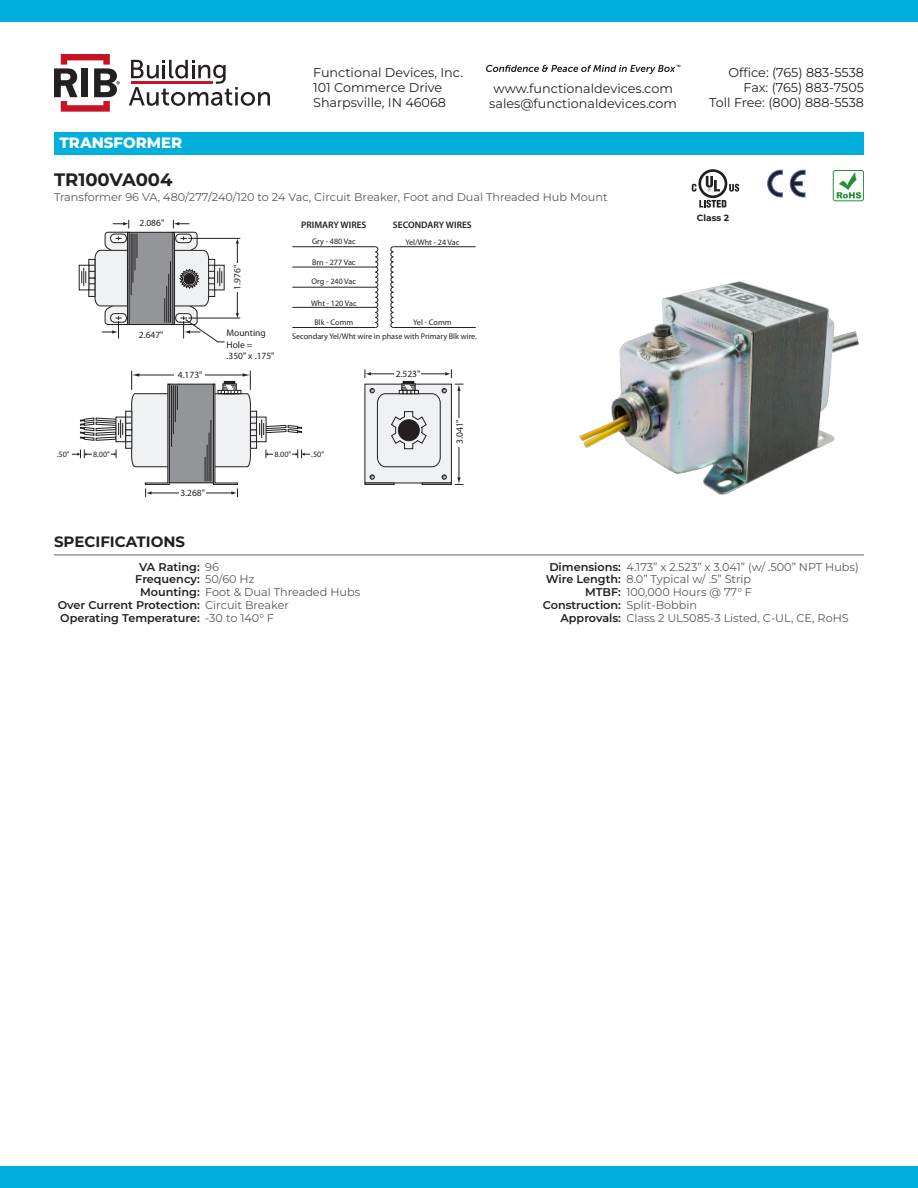
<style>
.page{position:relative;width:918px;height:1188px;background:#fff}
.page>*{position:absolute;margin:0;border:0;box-sizing:border-box;transform-origin:0 0}
.t1{font:700 18px "Montserrat";color:#231f20}
.t2{font:700 15px "Montserrat";color:#231f20}
.t3{font:800 15px "Montserrat";color:#fff}
.t4{font:12.75px/15px "Montserrat";color:#231f20}
.t5{font:11.25px "Montserrat";color:#57585a}
.t6{font:600 11.25px "Montserrat";color:#231f20}
.t7{font:9.45px/11.4px "Myriad Pro";color:#231f20}
.t8{font:600 9.45px "Myriad Pro";color:#231f20}
.t9{font:700 9px "Montserrat";color:#231f20}
.t10{font:8.1px/13.5px "Myriad Pro";color:#231f20}
</style>
<div class="page">
<svg style="left:486px;top:65px;width:194px;height:9px"></svg>
<svg style="left:54px;top:54px;width:66px;height:58px"></svg>
<svg style="left:129px;top:60px;width:141px;height:46px"></svg>
<svg style="left:790px;top:170px;width:15px;height:27px"></svg>
<svg style="left:768px;top:170px;width:14px;height:27px"></svg>
<svg style="left:837px;top:172px;width:24px;height:27px"></svg>
<div style="left:833px;top:170px;width:31px;height:31px;border:1px solid #269039;border-radius:2px"></div>
<svg style="left:692px;top:169px;width:47px;height:39px"></svg>
<div style="left:0;top:0;width:918px;height:22px;background:#00afdc"></div>
<div style="left:0;top:1166px;width:918px;height:22px;background:#00afdc"></div>
<hr style="left:54px;top:555px;width:810px;height:1px;background:#636366">
<div style="left:129px;top:232px;width:44px;height:93px;background:#939598"></div>
<div style="left:129px;top:232px;width:44px;height:93px;border:1px solid #231f20"></div>
<div style="left:365px;top:384px;width:86px;height:99px;background:#f0f1f2"></div>
<div style="left:169px;top:384px;width:44px;height:99px;background:#939598"></div>
<div style="left:169px;top:384px;width:45px;height:99px;border:1px solid #231f20"></div>
<hr style="left:237px;top:243px;width:1px;height:71px;background:#231f20">
<svg style="left:236px;top:313px;width:3px;height:5px"></svg>
<svg style="left:236px;top:239px;width:3px;height:5px"></svg>
<hr style="left:188px;top:238px;width:52px;height:1px;background:#231f20">
<hr style="left:188px;top:318px;width:52px;height:1px;background:#231f20">
<hr style="left:459px;top:390px;width:1px;height:89px;background:#231f20">
<svg style="left:81px;top:220px;width:57px;height:119px"></svg>
<svg style="left:164px;top:220px;width:61px;height:123px"></svg>
<div style="left:230px;top:264px;width:13px;height:28px;background:#fff"></div>
<svg style="left:365px;top:369px;width:98px;height:98px"></svg>
<hr style="left:292px;top:246px;width:83px;height:1px;background:#231f20">
<hr style="left:393px;top:246px;width:83px;height:1px;background:#231f20">
<hr style="left:292px;top:327px;width:83px;height:1px;background:#231f20">
<hr style="left:393px;top:327px;width:83px;height:1px;background:#231f20">
<hr style="left:292px;top:267px;width:83px;height:1px;background:#231f20">
<hr style="left:292px;top:287px;width:83px;height:1px;background:#231f20">
<hr style="left:292px;top:307px;width:83px;height:1px;background:#231f20">
<svg style="left:374px;top:246px;width:5px;height:82px"></svg>
<svg style="left:390px;top:246px;width:4px;height:82px"></svg>
<div style="left:127px;top:232px;width:2px;height:93px;border:1px solid #231f20"></div>
<div style="left:173px;top:232px;width:2px;height:93px;border:1px solid #231f20"></div>
<svg style="left:365px;top:475px;width:29px;height:8px"></svg>
<div style="left:365px;top:483px;width:30px;height:2px;border:1px solid #231f20"></div>
<svg style="left:422px;top:475px;width:41px;height:10px"></svg>
<div style="left:422px;top:483px;width:30px;height:2px;border:1px solid #231f20"></div>
<hr style="left:150px;top:493px;width:83px;height:1px;background:#231f20">
<svg style="left:72px;top:371px;width:106px;height:126px"></svg>
<svg style="left:205px;top:371px;width:105px;height:126px"></svg>
<div style="left:179px;top:486px;width:27px;height:10px;background:#fff"></div>
<img style="left:579px;top:281px;width:280px;height:214px">
<div style="left:54px;top:132px;width:810px;height:22px;background:#00afdc"></div>
<p class="t3" style="left:59px;top:132px;width:125px">TRANSFORMER</p>
<p class="t4" style="left:313px;top:65px;width:151px">Functional Devices, Inc.<br>101 Commerce Drive<br>Sharpsville, IN 46068</p>
<p class="t4" style="left:489px;top:81px;width:189px;text-align:center">www.functionaldevices.com sales@functionaldevices.com</p>
<p class="t1" style="left:54px;top:166px;width:120px">TR100VA004</p>
<p class="t5" style="left:54px;top:189px;width:555px">Transformer 96 VA, 480/277/240/120 to 24 Vac, Circuit Breaker, Foot and Dual Threaded Hub Mount</p>
<p class="t7" style="left:140px;top:217px;width:26px">2.086"</p>
<p class="t10" style="left:57px;top:447px;width:14px">.50"</p>
<p class="t10" style="left:93px;top:447px;width:18px">8.00"</p>
<p class="t7" style="left:139px;top:329px;width:26px">2.647"</p>
<p class="t7" style="left:178px;top:369px;width:26px">4.173"</p>
<p class="t7" style="left:180px;top:487px;width:26px">3.268"</p>
<p class="t2" style="left:54px;top:531px;width:133px">SPECIFICATIONS</p>
<p class="t7" style="left:232px;top:290px;width:26px;rotate:-90deg">1.976"</p>
<p class="t7" style="left:227px;top:327px;width:49px">Mounting<br>Hole = .350" x .175"</p>
<p class="t8" style="left:301px;top:218px;width:67px">PRIMARY WIRES</p>
<p class="t8" style="left:393px;top:218px;width:80px">SECONDARY WIRES</p>
<p class="t10" style="left:312px;top:234px;width:45px">Gry - 480 Vac</p>
<p class="t10" style="left:405px;top:235px;width:56px">Yel/Wht - 24 Vac</p>
<p class="t10" style="left:312px;top:256px;width:45px">Brn - 277 Vac</p>
<p class="t10" style="left:312px;top:275px;width:46px">Org - 240 Vac</p>
<p class="t10" style="left:311px;top:296px;width:47px">Wht - 120 Vac</p>
<p class="t10" style="left:292px;top:316px;width:186px;text-indent:22px">Blk - Comm<br>Secondary Yel/Wht wire in phase with Primary Blk wire.</p>
<p class="t10" style="left:413px;top:316px;width:40px">Yel - Comm</p>
<p class="t7" style="left:396px;top:368px;width:26px">2.523"</p>
<p class="t7" style="left:454px;top:444px;width:26px;rotate:-90deg">3.041"</p>
<p class="t10" style="left:274px;top:447px;width:18px">8.00"</p>
<p class="t10" style="left:311px;top:447px;width:14px">.50"</p>
<p class="t4" style="left:709px;top:65px;width:156px;text-align:right">Office: (765) 883-5538<br>Fax: (765) 883-7505<br>Toll Free: (800) 888-5538</p>
<p class="t9" style="left:697px;top:211px;width:34px">Class 2</p>
<p class="t6" style="left:139px;top:559px;width:62px">VA Rating:</p>
<p class="t6" style="left:135px;top:571px;width:66px">Frequency:</p>
<p class="t6" style="left:140px;top:584px;width:61px">Mounting:</p>
<p class="t6" style="left:58px;top:597px;width:143px">Over Current Protection:</p>
<p class="t6" style="left:60px;top:610px;width:141px">Operating Temperature:</p>
<p class="t5" style="left:205px;top:559px;width:15px">96</p>
<p class="t5" style="left:205px;top:572px;width:51px">50/60 Hz</p>
<p class="t5" style="left:205px;top:584px;width:156px">Foot &amp; Dual Threaded Hubs</p>
<p class="t5" style="left:205px;top:597px;width:85px">Circuit Breaker</p>
<p class="t5" style="left:205px;top:610px;width:70px">-30 to 140° F</p>
<p class="t5" style="left:626px;top:559px;width:234px">4.173” x 2.523” x 3.041” (w/ .500” NPT Hubs)</p>
<p class="t5" style="left:626px;top:572px;width:126px">8.0” Typical w/ .5” Strip</p>
<p class="t5" style="left:626px;top:584px;width:127px">100,000 Hours @ 77° F</p>
<p class="t5" style="left:626px;top:597px;width:72px">Split-Bobbin</p>
<p class="t5" style="left:626px;top:610px;width:224px">Class 2 UL5085-3 Listed, C-UL, CE, RoHS</p>
<p class="t6" style="left:549px;top:559px;width:73px">Dimensions:</p>
<p class="t6" style="left:546px;top:571px;width:77px">Wire Length:</p>
<p class="t6" style="left:585px;top:584px;width:37px">MTBF:</p>
<p class="t6" style="left:543px;top:597px;width:80px">Construction:</p>
<p class="t6" style="left:561px;top:610px;width:62px">Approvals:</p>
</div>
